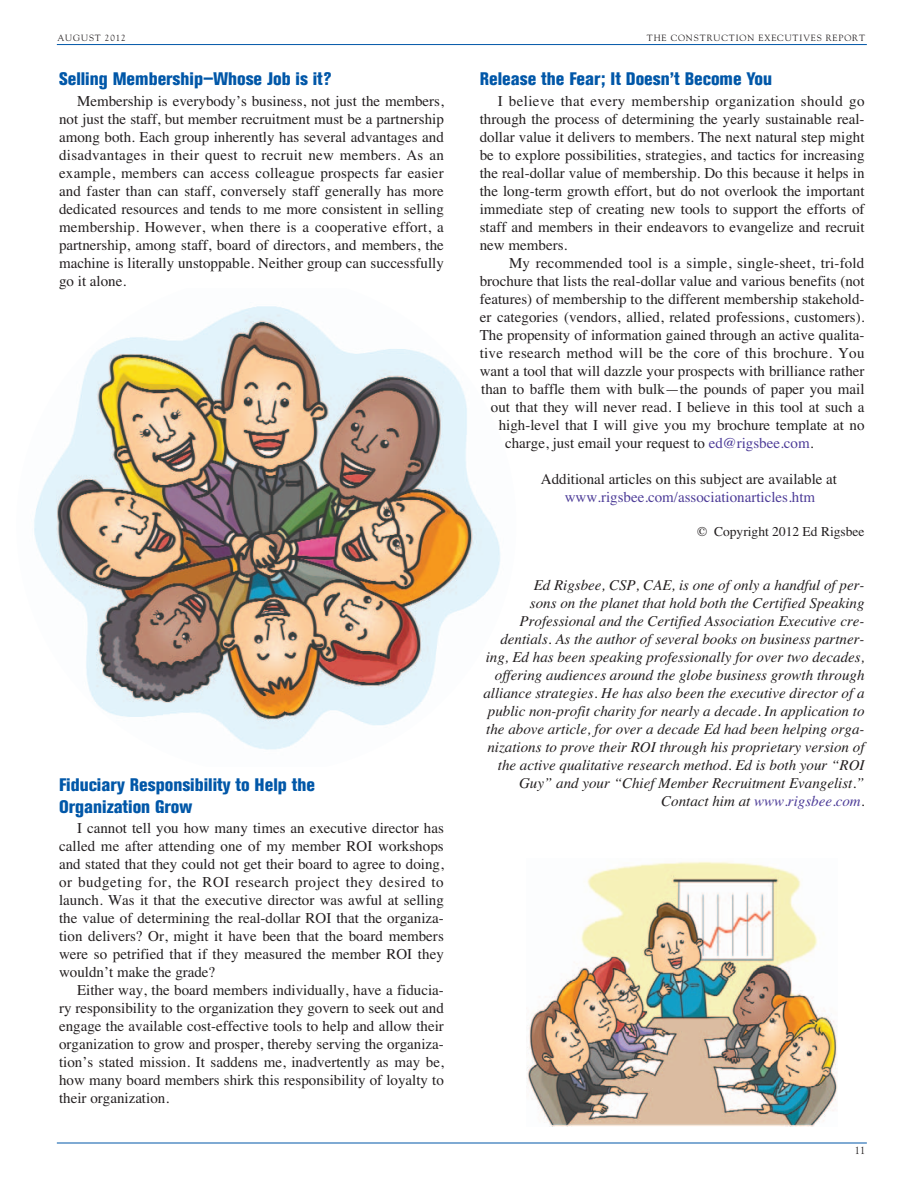
<style>
.page{position:relative;width:918px;height:1188px;background:#fff}
.page>*{position:absolute;margin:0;border:0;box-sizing:border-box;transform-origin:0 0}
.t1{font:800 condensed 18px/21.6px "Akzidenz Grotesk BE";color:#0157a8}
.t2{font:15px/18px "Times";color:#231f20;text-align:justify}
.t3{font:italic 15px/18px "Times";color:#231f20;text-align:right}
.t4{font:15px "Times";color:#4d3c98}
.t5{font:13.5px "Times";color:#231f20}
.t6{font:10.5px "Goudy";color:#231f20}
.t7{font:9px "Goudy";letter-spacing:.1em;color:#231f20}
.s1{color:#4d3c98}
</style>
<div class="page">
<hr style="left:57px;top:44px;width:810px;height:1px;background:#0157a8">
<hr style="left:57px;top:1143px;width:810px;height:1px;background:#0157a8">
<img style="left:34px;top:306px;width:466px;height:444px">
<img style="left:527px;top:861px;width:310px;height:265px">
<p class="t7" style="left:57px;top:34px;width:70px">AUGUST 2012</p>
<p class="t7" style="left:647px;top:34px;width:220px">THE CONSTRUCTION EXECUTIVES REPORT</p>
<p class="t1" style="left:59px;top:70px;width:274px">Selling Membership—Whose Job is it?</p>
<p class="t2" style="left:59px;top:93px;width:386px;text-indent:18px">Membership is everybody’s business, not just the members, not just the staff, but member recruitment must be a partnership among both. Each group inherently has several advantages and disadvantages in their quest to recruit new members. As an example, members can access colleague prospects far easier and faster than can staff, conversely staff generally has more dedicated resources and tends to me more consistent in selling membership. However, when there is a cooperative effort, a partnership, among staff, board of directors, and members, the machine is literally unstoppable. Neither group can successfully go it alone.</p>
<p class="t1" style="left:59px;top:776px;width:257px">Fiduciary Responsibility to Help the<br>Organization Grow</p>
<p class="t2" style="left:59px;top:820px;width:386px;text-indent:18px">I cannot tell you how many times an executive director has called me after attending one of my member ROI workshops and stated that they could not get their board to agree to doing, or budgeting for, the ROI research project they desired to launch. Was it that the executive director was awful at selling the value of determining the real-dollar ROI that the organiza&shy;tion delivers? Or, might it have been that the board members were so petrified that if they measured the member ROI they wouldn’t make the grade?</p>
<p class="t2" style="left:59px;top:982px;width:386px;text-indent:18px">Either way, the board members individually, have a fiducia&shy;ry responsibility to the organization they govern to seek out and engage the available cost-effective tools to help and allow their organization to grow and prosper, thereby serving the organiza&shy;tion’s stated mission. It saddens me, inadvertently as may be, how many board members shirk this responsibility of loyalty to their organization.</p>
<p class="t1" style="left:480px;top:70px;width:294px">Release the Fear; It Doesn’t Become You</p>
<p class="t2" style="left:480px;top:93px;width:386px;text-indent:18px">I believe that every membership organization should go through the process of determining the yearly sustainable real&shy;dollar value it delivers to members. The next natural step might be to explore possibilities, strategies, and tactics for increasing the real-dollar value of membership. Do this because it helps in the long-term growth effort, but do not overlook the important immediate step of creating new tools to support the efforts of staff and members in their endeavors to evangelize and recruit new members.</p>
<p class="t2" style="left:509px;top:255px;width:357px">My recommended tool is a simple, single-sheet, tri-fold</p>
<p class="t2" style="left:480px;top:273px;width:386px">brochure that lists the real-dollar value and various benefits (not</p>
<p class="t2" style="left:480px;top:291px;width:386px">features) of membership to the different membership stakehold-</p>
<p class="t2" style="left:480px;top:309px;width:386px">er categories (vendors, allied, related professions, customers).</p>
<p class="t2" style="left:480px;top:327px;width:386px">The propensity of information gained through an active qualita-</p>
<p class="t2" style="left:480px;top:345px;width:386px">tive research method will be the core of this brochure. You</p>
<p class="t2" style="left:480px;top:363px;width:386px">want a tool that will dazzle your prospects with brilliance rather</p>
<p class="t2" style="left:481px;top:381px;width:385px">than to baffle them with bulk—the pounds of paper you mail</p>
<p class="t2" style="left:491px;top:399px;width:375px">out that they will never read. I believe in this tool at such a</p>
<p class="t2" style="left:499px;top:417px;width:367px">high-level that I will give you my brochure template at no</p>
<p class="t2" style="left:505px;top:435px;width:310px">charge, just email your request to <span class="s1">ed@rigsbee.com</span>.</p>
<p class="t2" style="left:541px;top:471px;width:298px">Additional articles on this subject are available at</p>
<p class="t4" style="left:565px;top:491px;width:252px">www.rigsbee.com/associationarticles.htm</p>
<p class="t5" style="left:697px;top:527px;width:169px">© Copyright 2012 Ed Rigsbee</p>
<p class="t3" style="left:483px;top:577px;width:383px">Ed Rigsbee, CSP, CAE, is one of only a handful of per-<br>sons on the planet that hold both the Certified Speaking Professional and the Certified Association Executive cre&shy;dentials. As the author of several books on business partner&shy;ing, Ed has been speaking professionally for over two decades, offering audiences around the globe business growth through alliance strategies. He has also been the executive director of a public non-profit charity for nearly a decade. In application to the above article, for over a decade Ed had been helping orga&shy;nizations to prove their ROI through his proprietary version of the active qualitative research method. Ed is both your “ROI Guy” and your “Chief Member Recruitment Evangelist.” Contact him at <span class="s1">www.rigsbee.com</span>.</p>
<p class="t6" style="left:855px;top:1146px;width:12px">11</p>
</div>
